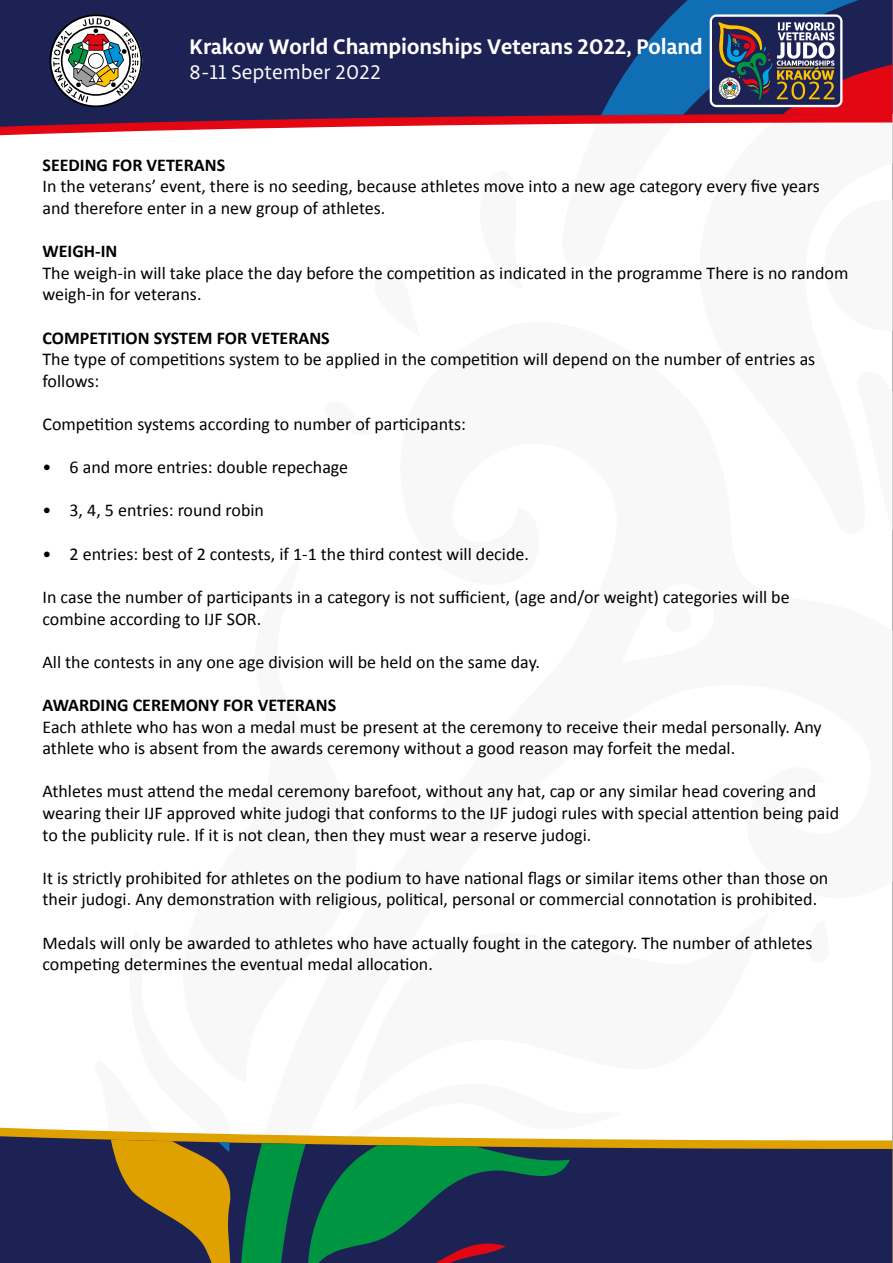
<style>
.page{position:relative;width:893px;height:1263px;background:#fff}
.page>*{position:absolute;margin:0;border:0;box-sizing:border-box;transform-origin:0 0}
.t1{font:700 22.5px "Libertad";color:#fff}
.t2{font:21px "Libertad";color:#fff}
.t3{font:18px/21.6px "Calibri";color:#000}
.t4{font:700 18px "Calibri";color:#000}
</style>
<div class="page">
<svg style="left:0;top:1128px;width:241px;height:8px"></svg>
<svg style="left:0;top:1136px;width:892px;height:127px;background:#2c2e53"></svg>
<svg style="left:241px;top:1134px;width:381px;height:129px;background:#27584b"></svg>
<svg style="left:90px;top:1128px;width:144px;height:135px;background:#806631"></svg>
<svg style="left:0;top:127px;width:329px;height:8px"></svg>
<svg style="left:0;top:0;width:892px;height:127px;background:#332452"></svg>
<svg style="left:49px;top:14px;width:93px;height:93px"></svg>
<svg style="left:601px;top:0;width:291px;height:115px;background:#414c74"></svg>
<p class="t1" style="left:190px;top:31px;width:515px">Krakow World Championships Veterans 2022, Poland</p>
<p class="t2" style="left:190px;top:59px;width:193px">8-11 September 2022</p>
<p class="t4" style="left:43px;top:152px;width:184px">SEEDING FOR VETERANS</p>
<p class="t3" style="left:43px;top:175px;width:779px">In the veterans’ event, there is no seeding, because athletes move into a new age category every five years and therefore enter in a new group of athletes.</p>
<p class="t4" style="left:43px;top:239px;width:76px">WEIGH-IN</p>
<p class="t3" style="left:43px;top:261px;width:807px">The weigh-in will take place the day before the competition as indicated in the programme There is no random weigh-in for veterans.</p>
<p class="t4" style="left:43px;top:325px;width:289px">COMPETITION SYSTEM FOR VETERANS</p>
<p class="t3" style="left:43px;top:348px;width:774px">The type of competitions system to be applied in the competition will depend on the number of entries as follows:</p>
<p class="t3" style="left:43px;top:412px;width:425px">Competition systems according to number of participants:</p>
<p class="t3" style="left:43px;top:456px;width:307px">• 6 and more entries: double repechage</p>
<p class="t3" style="left:43px;top:499px;width:223px">• 3, 4, 5 entries: round robin</p>
<p class="t3" style="left:43px;top:542px;width:488px">• 2 entries: best of 2 contests, if 1-1 the third contest will decide.</p>
<p class="t3" style="left:43px;top:585px;width:749px">In case the number of participants in a category is not sufficient, (age and/or weight) categories will be combine according to IJF SOR.</p>
<p class="t3" style="left:43px;top:650px;width:499px">All the contests in any one age division will be held on the same day.</p>
<p class="t4" style="left:43px;top:692px;width:295px">AWARDING CEREMONY FOR VETERANS</p>
<p class="t3" style="left:43px;top:715px;width:781px">Each athlete who has won a medal must be present at the ceremony to receive their medal personally. Any athlete who is absent from the awards ceremony without a good reason may forfeit the medal.</p>
<p class="t3" style="left:43px;top:780px;width:798px">Athletes must attend the medal ceremony barefoot, without any hat, cap or any similar head covering and wearing their IJF approved white judogi that conforms to the IJF judogi rules with special attention being paid to the publicity rule. If it is not clean, then they must wear a reserve judogi.</p>
<p class="t3" style="left:43px;top:866px;width:787px">It is strictly prohibited for athletes on the podium to have national flags or similar items other than those on their judogi. Any demonstration with religious, political, personal or commercial connotation is prohibited.</p>
<p class="t3" style="left:43px;top:931px;width:771px">Medals will only be awarded to athletes who have actually fought in the category. The number of athletes competing determines the eventual medal allocation.</p>
</div>
